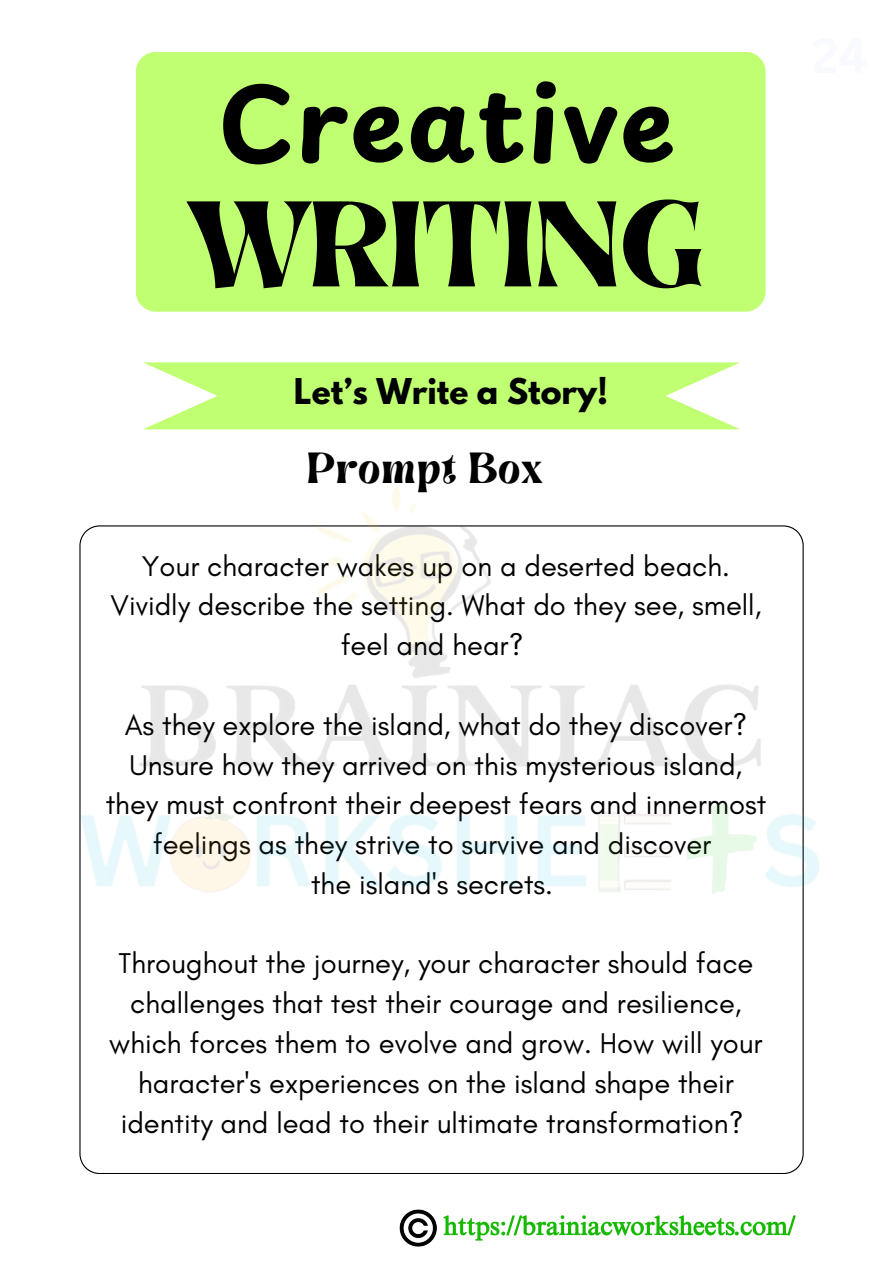
<style>
.page{position:relative;width:894px;height:1264px;background:#fff}
.page>*{position:absolute;margin:0;border:0;box-sizing:border-box;transform-origin:0 0}
.t1{font:700 100.5px "Playpen Sans";letter-spacing:.02em;color:#000001}
.t2{font:97.65px "Brasika Display";letter-spacing:.01em;color:#000001}
.t3{font:35.1px "Brasika Display";letter-spacing:.05em;color:#000}
.t4{font:700 31.5px "League Spartan";color:#000}
.t5{font:29.1px/39.8px "Glacial Indifference";color:#000;text-align:center}
</style>
<div class="page">
<div style="left:136px;top:52px;width:629px;height:260px;background:#c1ff72;border-radius:20px"></div>
<svg style="left:143px;top:362px;width:597px;height:67px;background:#c9ff84"></svg>
<img style="left:79px;top:485px;width:740px;height:439px">
<img style="left:399px;top:1209px;width:397px;height:38px">
<p class="t1" style="left:218px;top:45px;width:458px">Creative</p>
<p class="t2" style="left:190px;top:169px;width:515px">WRITING</p>
<p class="t4" style="left:294px;top:376px;width:315px">Let’s Write a Story!</p>
<p class="t3" style="left:307px;top:441px;width:236px">Prompt Box</p>
<h2 class="t5" style="left:110px;top:545px;width:652px">Your character wakes up on a deserted beach.<br>Vividly describe the setting. What do they see, smell, feel and hear?</h2>
<h1 class="t5" style="left:106px;top:704px;width:662px">As they explore the island, what do they discover?<br>Unsure how they arrived on this mysterious island, they must confront their deepest fears and innermost feelings as they strive to survive and discover</h1>
<p class="t5" style="left:311px;top:863px;width:243px">the island's secrets.</p>
<h4 class="t5" style="left:109px;top:943px;width:654px">Throughout the journey, your character should face challenges that test their courage and resilience, which forces them to evolve and grow. How will your haracter's experiences on the island shape their identity and lead to their ultimate transformation?</h4>
</div>
